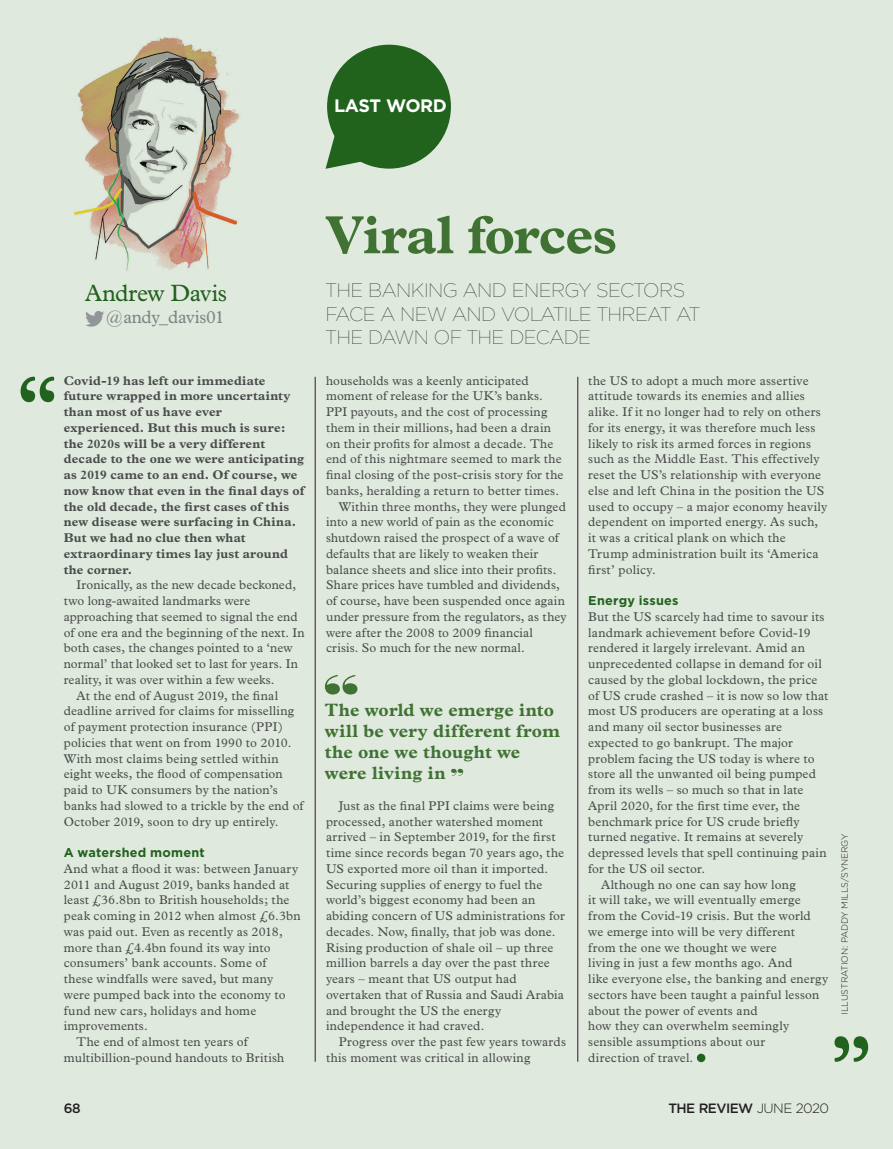
<style>
.page{position:relative;width:893px;height:1149px;background:#fff}
.page>*{position:absolute;margin:0;border:0;box-sizing:border-box;transform-origin:0 0}
.t1{font:700 72px "Plantin";color:#21621d}
.HEADLINE{font:700 54px "Plantin";letter-spacing:-.02em;color:#3f7233}
.COPY{font:23.7px "Plantin";letter-spacing:-.02em;color:#21621d}
.t2{font:100 19.5px/23.4px "Gotham";letter-spacing:-.03em;color:#231f20}
.HEADLINE-2{font:700 18px/21px "Plantin";letter-spacing:.015em;color:#3f7233}
.COPY-2{font:18px "Plantin";letter-spacing:-.015em;color:#808285}
.t3{font:700 18px "Gotham";letter-spacing:-.025em;color:#fff}
.t4{font:500 13.5px "Gotham";letter-spacing:-.04em;color:#231f20}
.COPY-3{font:12.75px/15.8px "Plantin";letter-spacing:.015em;color:#4b4c4d}
.COPY-4{font:700 12.75px/15.8px "Plantin";letter-spacing:.015em;color:#4b4c4d}
._08_Credits{font:300 9px "Gotham";letter-spacing:-.01em;color:#231f20}
.s1{font-family:"Gotham";font-weight:700;color:#21621d}
.s2{font-weight:300}
</style>
<div class="page">
<div style="left:0;top:0;width:893px;height:1148px;background:#e0e9dd"></div>
<div style="left:697px;top:1053px;width:8px;height:8px;background:#21621d;border-radius:50%"></div>
<hr style="left:577px;top:377px;width:1px;height:684px;background:#3c103d">
<hr style="left:315px;top:377px;width:1px;height:684px;background:#3c103d">
<div style="left:327px;top:45px;width:124px;height:123px;background:#21621d;border-radius:50%"></div>
<svg style="left:326px;top:114px;width:55px;height:55px"></svg>
<svg style="left:85px;top:311px;width:19px;height:15px"></svg>
<img style="left:74px;top:37px;width:166px;height:234px">
<svg style="left:325px;top:675px;width:32px;height:19px"></svg>
<svg style="left:451px;top:768px;width:12px;height:7px"></svg>
<p class="t3" style="left:334px;top:95px;width:115px">LAST WORD</p>
<p class="COPY" style="left:85px;top:279px;width:144px">Andrew Davis</p>
<p class="COPY-2" style="left:106px;top:307px;width:120px">@andy_davis01</p>
<p class="t1" style="left:15px;top:359px;width:46px">“</p>
<p class="COPY-4" style="left:64px;top:372px;width:242px">Covid-19 has left our immediate future wrapped in more uncertainty than most of us have ever experienced. But this much is sure: the 2020s will be a very different decade to the one we were anticipating as 2019 came to an end. Of course, we now know that even in the final days of the old decade, the first cases of this new disease were surfacing in China.<br>But we had no clue then what extraordinary times lay just around the corner.</p>
<p class="COPY-3" style="left:64px;top:577px;width:242px;text-indent:13px">Ironically, as the new decade beckoned, two long-awaited landmarks were approaching that seemed to signal the end of one era and the beginning of the next. In both cases, the changes pointed to a ‘new normal’ that looked set to last for years. In reality, it was over within a few weeks.</p>
<p class="COPY-3" style="left:64px;top:687px;width:241px;text-indent:13px">At the end of August 2019, the final deadline arrived for claims for misselling of payment protection insurance (PPI) policies that went on from 1990 to 2010.<br>With most claims being settled within eight weeks, the flood of compensation paid to UK consumers by the nation’s banks had slowed to a trickle by the end of October 2019, soon to dry up entirely.</p>
<p class="COPY-3" style="left:64px;top:844px;width:238px"><span class="s1">A watershed moment<br></span>And what a flood it was: between January 2011 and August 2019, banks handed at least £36.8bn to British households; the peak coming in 2012 when almost £6.3bn was paid out. Even as recently as 2018, more than £4.4bn found its way into consumers’ bank accounts. Some of<br>these windfalls were saved, but many were pumped back into the economy to fund new cars, holidays and home improvements.</p>
<p class="COPY-3" style="left:64px;top:1033px;width:222px;text-indent:13px">The end of almost ten years of multibillion-pound handouts to British</p>
<p class="HEADLINE" style="left:325px;top:203px;width:294px">Viral forces</p>
<p class="t2" style="left:326px;top:278px;width:376px">THE BANKING AND ENERGY SECTORS<br>FACE A NEW AND VOLATILE THREAT AT<br>THE DAWN OF THE DECADE</p>
<p class="COPY-3" style="left:326px;top:372px;width:239px">households was a keenly anticipated moment of release for the UK’s banks.<br>PPI payouts, and the cost of processing them in their millions, had been a drain on their profits for almost a decade. The end of this nightmare seemed to mark the final closing of the post-crisis story for the banks, heralding a return to better times.</p>
<p class="COPY-3" style="left:326px;top:498px;width:242px;text-indent:13px">Within three months, they were plunged into a new world of pain as the economic shutdown raised the prospect of a wave of defaults that are likely to weaken their balance sheets and slice into their profits.<br>Share prices have tumbled and dividends, of course, have been suspended once again under pressure from the regulators, as they were after the 2008 to 2009 financial crisis. So much for the new normal.</p>
<p class="HEADLINE-2" style="left:325px;top:698px;width:237px">The world we emerge into will be very different from the one we thought we were living in</p>
<p class="COPY-3" style="left:326px;top:797px;width:240px;text-indent:13px">Just as the final PPI claims were being processed, another watershed moment arrived – in September 2019, for the first time since records began 70 years ago, the US exported more oil than it imported.<br>Securing supplies of energy to fuel the world’s biggest economy had been an abiding concern of US administrations for decades. Now, finally, that job was done.<br>Rising production of shale oil – up three million barrels a day over the past three years – meant that US output had overtaken that of Russia and Saudi Arabia and brought the US the energy independence it had craved.</p>
<p class="COPY-3" style="left:326px;top:1033px;width:242px;text-indent:13px">Progress over the past few years towards this moment was critical in allowing</p>
<p class="COPY-3" style="left:588px;top:372px;width:240px">the US to adopt a much more assertive attitude towards its enemies and allies alike. If it no longer had to rely on others for its energy, it was therefore much less likely to risk its armed forces in regions such as the Middle East. This effectively reset the US’s relationship with everyone else and left China in the position the US used to occupy – a major economy heavily dependent on imported energy. As such, it was a critical plank on which the Trump administration built its ‘America first’ policy.</p>
<p class="COPY-3" style="left:588px;top:592px;width:242px"><span class="s1">Energy issues<br></span>But the US scarcely had time to savour its landmark achievement before Covid-19 rendered it largely irrelevant. Amid an unprecedented collapse in demand for oil caused by the global lockdown, the price of US crude crashed – it is now so low that most US producers are operating at a loss and many oil sector businesses are expected to go bankrupt. The major problem facing the US today is where to store all the unwanted oil being pumped from its wells – so much so that in late April 2020, for the first time ever, the benchmark price for US crude briefly turned negative. It remains at severely depressed levels that spell continuing pain for the US oil sector.</p>
<p class="COPY-3" style="left:588px;top:876px;width:241px;text-indent:13px">Although no one can say how long<br>it will take, we will eventually emerge from the Covid-19 crisis. But the world we emerge into will be very different<br>from the one we thought we were<br>living in just a few months ago. And<br>like everyone else, the banking and energy sectors have been taught a painful lesson about the power of events and<br>how they can overwhelm seemingly sensible assumptions about our<br>direction of travel.</p>
<p class="_08_Credits" style="left:840px;top:1014px;width:182px;rotate:-90deg">ILLUSTRATION: PADDY MILLS/SYNERGY</p>
<p class="t1" style="left:873px;top:1078px;width:46px;rotate:-180deg">“</p>
<p class="t4" style="left:64px;top:1100px;width:18px">68</p>
<p class="t4" style="left:668px;top:1100px;width:162px">THE REVIEW <span class="s2">JUNE 2020</span></p>
</div>
